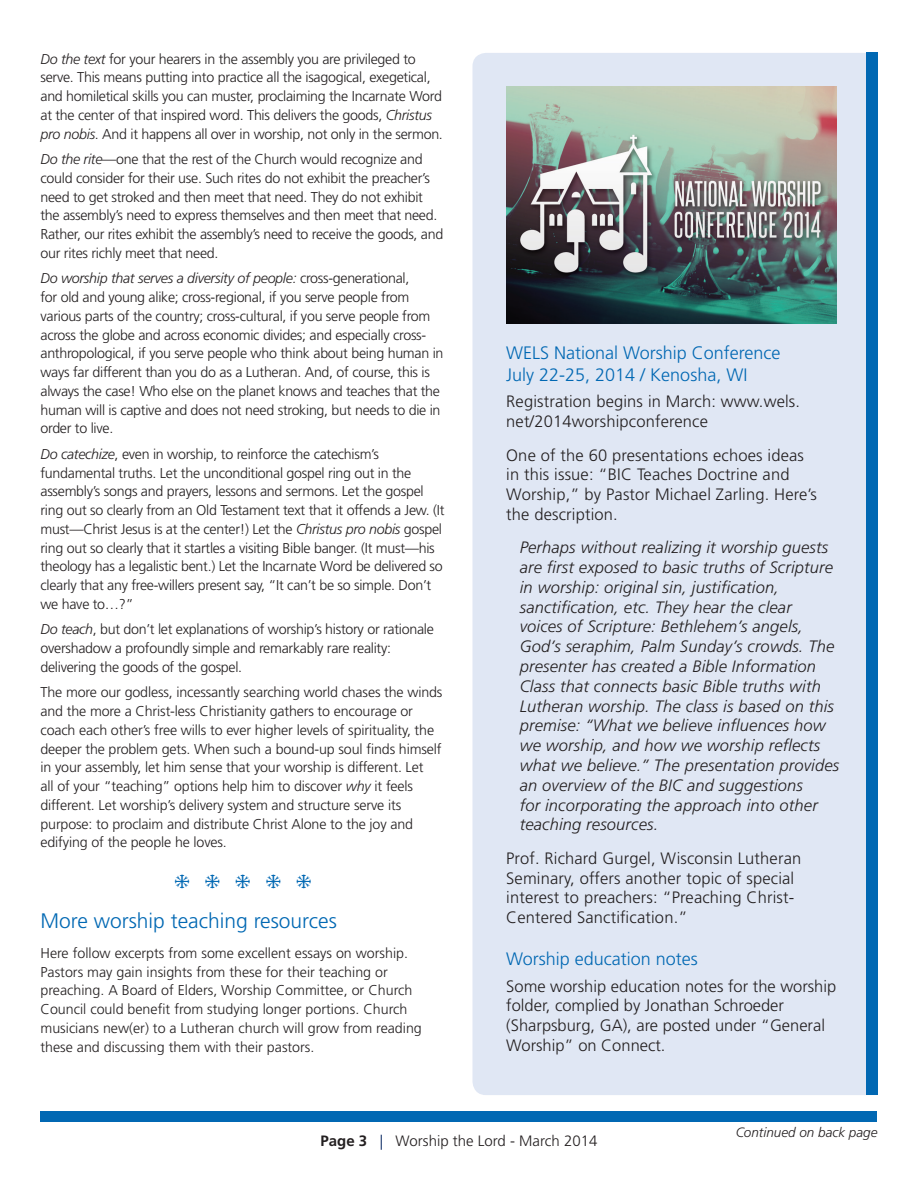
<style>
.page{position:relative;width:918px;height:1188px;background:#fff}
.page>*{position:absolute;margin:0;border:0;box-sizing:border-box;transform-origin:0 0}
.t1{font:22.5px "Monotype Sorts";color:#0168b3}
.Newsletter_Title{font:300 21px "Frutiger LT Std";color:#0168b3}
.t2{font:300 18px "Frutiger LT Std";color:#0168b3}
.Newsletter_Title-2{font:italic 300 16.5px/19.8px "Frutiger LT Std";letter-spacing:.01em;color:#231f20}
.Newsletter_Title-3{font:300 16.5px/19.8px "Frutiger LT Std";letter-spacing:.01em;color:#231f20}
.t3{font:300 15px "Frutiger LT Std";color:#231f20}
.Newsletter_Title-4{font:300 14.25px/18.8px "Frutiger LT Std";letter-spacing:-.02em;color:#231f20}
.Newsletter_Title-5{font:300 14.25px/18.8px "Frutiger LT Std";color:#231f20}
.t4{font:italic 300 13.5px "Frutiger LT Std";color:#231f20}
.s1{font-style:italic}
.s2{font-weight:700}
.s3{color:#00215d}
</style>
<div class="page">
<div style="left:40px;top:1111px;width:838px;height:11px;background:#0168b3"></div>
<div style="left:472px;top:53px;width:394px;height:1042px;background:#e0e7f4"></div>
<div style="left:866px;top:53px;width:12px;height:1042px;background:#0168b3"></div>
<img style="left:506px;top:87px;width:331px;height:237px">
<p class="Newsletter_Title-4" style="left:40px;top:49px;width:404px"><span class="s1">Do the text</span> for your hearers in the assembly you are privileged to serve. This means putting into practice all the isagogical, exegetical, and homiletical skills you can muster, proclaiming the Incarnate Word at the center of that inspired word. This delivers the goods, <span class="s1">Christus pro nobis</span>. And it happens all over in worship, not only in the sermon.</p>
<p class="Newsletter_Title-4" style="left:40px;top:150px;width:404px"><span class="s1">Do the rite</span>—one that the rest of the Church would recognize and could consider for their use. Such rites do not exhibit the preacher’s need to get stroked and then meet that need. They do not exhibit the assembly’s need to express themselves and then meet that need.<br>Rather, our rites exhibit the assembly’s need to receive the goods, and our rites richly meet that need.</p>
<p class="Newsletter_Title-4" style="left:40px;top:269px;width:405px"><span class="s1">Do worship that serves a diversity of people:</span> cross-generational,<br>for old and young alike; cross-regional, if you serve people from various parts of the country; cross-cultural, if you serve people from across the globe and across economic divides; and especially cross&shy;anthropological, if you serve people who think about being human in ways far different than you do as a Lutheran. And, of course, this is always the case! Who else on the planet knows and teaches that the human will is captive and does not need stroking, but needs to die in order to live.</p>
<p class="Newsletter_Title-4" style="left:40px;top:445px;width:406px"><span class="s1">Do catechize</span>, even in worship, to reinforce the catechism’s fundamental truths. Let the unconditional gospel ring out in the assembly’s songs and prayers, lessons and sermons. Let the gospel ring out so clearly from an Old Testament text that it offends a Jew. (It must—Christ Jesus is at the center!) Let the <span class="s1">Christus pro nobis</span> gospel ring out so clearly that it startles a visiting Bible banger. (It must—his theology has a legalistic bent.) Let the Incarnate Word be delivered so clearly that any free-willers present say, “It can’t be so simple. Don’t we have to…?”</p>
<p class="Newsletter_Title-4" style="left:40px;top:620px;width:395px"><span class="s1">Do teach</span>, but don’t let explanations of worship’s history or rationale overshadow a profoundly simple and remarkably rare reality: delivering the goods of the gospel.</p>
<p class="Newsletter_Title-4" style="left:40px;top:683px;width:403px">The more our godless, incessantly searching world chases the winds and the more a Christ-less Christianity gathers to encourage or coach each other’s free wills to ever higher levels of spirituality, the deeper the problem gets. When such a bound-up soul finds himself in your assembly, let him sense that your worship is different. Let<br>all of your “teaching” options help him to discover <span class="s1">why</span> it feels different. Let worship’s delivery system and structure serve its purpose: to proclaim and distribute Christ Alone to the joy and edifying of the people he loves.</p>
<p class="t1" style="left:174px;top:870px;width:139px">i i i i i</p>
<p class="Newsletter_Title" style="left:40px;top:909px;width:298px">More worship teaching resources</p>
<p class="Newsletter_Title-5" style="left:40px;top:944px;width:383px">Here follow excerpts from some excellent essays on worship.<br>Pastors may gain insights from these for their teaching or preaching. A Board of Elders, Worship Committee, or Church Council could benefit from studying longer portions. Church musicians new(er) to a Lutheran church will grow from reading these and discussing them with their pastors.</p>
<p class="t2" style="left:506px;top:343px;width:276px">WELS National Worship Conference</p>
<p class="t2" style="left:506px;top:365px;width:243px">July 22-25, 2014 / Kenosha, WI</p>
<p class="Newsletter_Title-3" style="left:506px;top:392px;width:295px">Registration begins in March: www.wels. net/2014worshipconference</p>
<p class="Newsletter_Title-3" style="left:506px;top:445px;width:312px">One of the 60 presentations echoes ideas in this issue: “BIC Teaches Doctrine and Worship,” by Pastor Michael Zarling. Here’s the description.</p>
<p class="Newsletter_Title-2" style="left:520px;top:538px;width:321px">Perhaps without realizing it worship guests are first exposed to basic truths of Scripture in worship: original sin, justification, sanctification, etc. They hear the clear<br>voices of Scripture: Bethlehem’s angels, God’s seraphim, Palm Sunday’s crowds. The presenter has created a Bible Information Class that connects basic Bible truths with Lutheran worship. The class is based on this premise: “What we believe influences how we worship, and how we worship reflects what we believe.” The presentation provides an overview of the BIC and suggestions<br>for incorporating the approach into other teaching resources.</p>
<p class="Newsletter_Title-3" style="left:506px;top:848px;width:297px">Prof. Richard Gurgel, Wisconsin Lutheran Seminary, offers another topic of special interest to preachers: “Preaching Christ-Centered Sanctification.”</p>
<p class="t2" style="left:506px;top:949px;width:193px">Worship education notes</p>
<p class="Newsletter_Title-3" style="left:506px;top:976px;width:332px">Some worship education notes for the worship folder, complied by Jonathan Schroeder (Sharpsburg, GA), are posted under “General Worship” on Connect.</p>
<p class="t3" style="left:321px;top:1133px;width:278px"><span class="s2">Page 3</span> <span class="s3">|</span> Worship the Lord - March 2014</p>
<p class="t4" style="left:736px;top:1124px;width:143px">Continued on back page</p>
</div>
